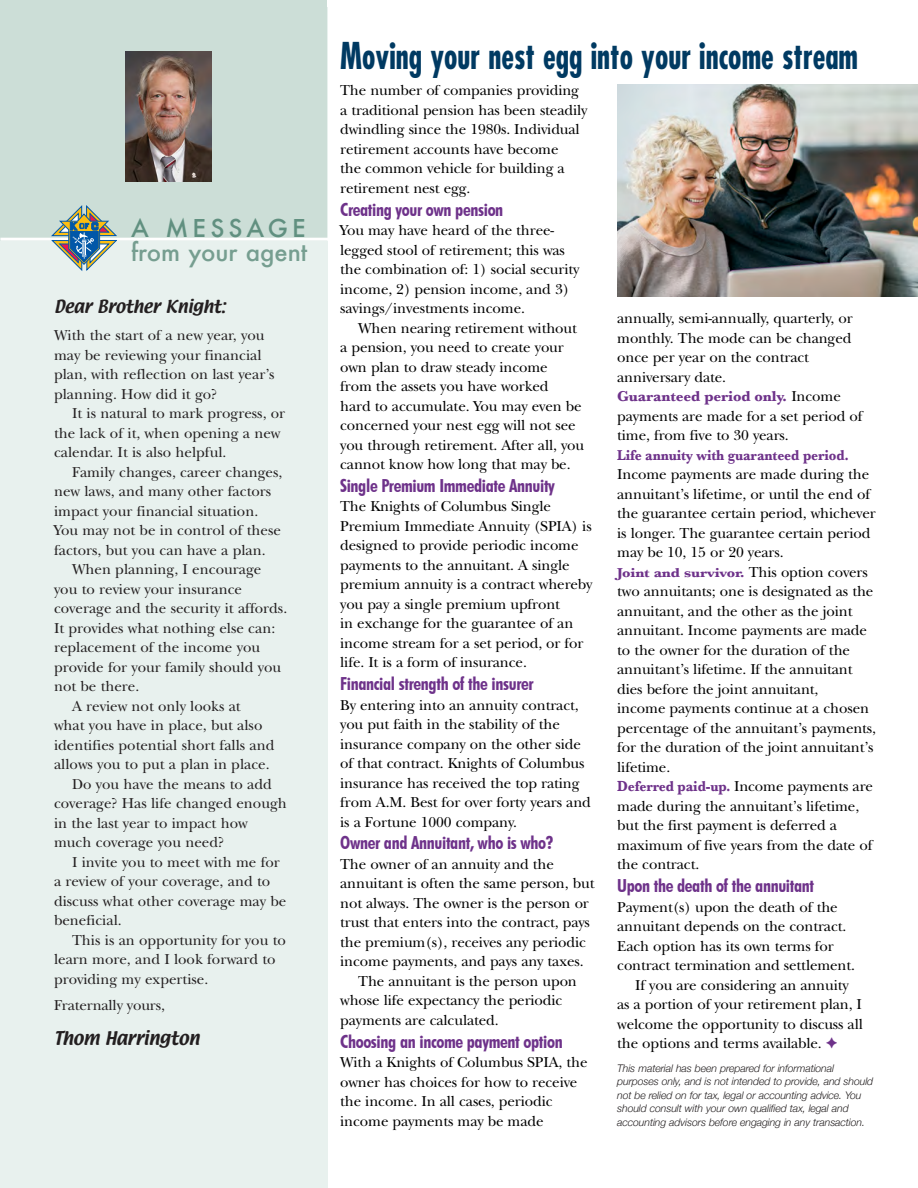
<style>
.page{position:relative;width:918px;height:1188px;background:#fff}
.page>*{position:absolute;margin:0;border:0;box-sizing:border-box;transform-origin:0 0}
.t1{font:700 condensed 36px "Futura";color:#003a62;scale:.85 1}
.t2{font:500 24px "Futura";color:#769e90}
.t3{font:500 24px "Futura";letter-spacing:.175em;color:#619080}
.t4{font:700 condensed 18px "Futura BT";letter-spacing:-.02em;color:#6e328a}
.t5{font:16.5px "Textile";letter-spacing:-.01em;color:#231f20}
.t6{font:15.75px "Textile";letter-spacing:-.01em;color:#231f20}
.t7{font:15px/19.5px "New Baskerville";letter-spacing:-.01em;color:#000}
.t8{font:15px/19.5px "New Baskerville";color:#231f20}
.t9{font:700 15px "Baskerville";letter-spacing:-.01em;color:#6e328a;scale:.9 1}
.t10{font:700 15px "Baskerville";letter-spacing:-.01em;color:#6e328a}
.t11{font:700 13.5px "Baskerville";letter-spacing:-.01em;color:#6e328a;scale:1.11 1}
.t12{font:italic 300 10.5px/13.5px "Helvetica Neue";letter-spacing:-.01em;color:#231f20}
.s1{font-family:"New Baskerville";font-weight:400;color:#000}
.s2{font-family:"New Baskerville";font-weight:400;font-size:15px;color:#000}
.s3{font-family:"Baskerville";font-weight:700;color:#6e328a}
.s4{color:#6e328a}
</style>
<div class="page">
<div style="left:0;top:8px;width:328px;height:1180px;background:#e8f1ee"></div>
<div style="left:0;top:0;width:327px;height:241px;background:#ccded7"></div>
<hr style="left:0;top:238px;width:329px;height:3px;background:#fff">
<svg style="left:49px;top:205px;width:68px;height:66px"></svg>
<img style="left:617px;top:84px;width:301px;height:213px">
<img style="left:125px;top:51px;width:87px;height:130px">
<h2 class="t3" style="left:131px;top:212px;width:176px">A MESSAGE</h2>
<h2 class="t2" style="left:131px;top:236px;width:178px">from your agent</h2>
<p class="t6" style="left:54px;top:295px;width:173px">Dear Brother Knight:</p>
<p class="t8" style="left:54px;top:326px;width:222px">With the start of a new year, you may be reviewing your financial plan, with reflection on last year’s planning. How did it go?</p>
<p class="t8" style="left:54px;top:404px;width:233px;text-indent:18px">It is natural to mark progress, or the lack of it, when opening a new calendar. It is also helpful.</p>
<p class="t8" style="left:54px;top:462px;width:230px;text-indent:18px">Family changes, career changes, new laws, and many other factors impact your financial situation.<br>You may not be in control of these factors, but you can have a plan.</p>
<p class="t8" style="left:72px;top:560px;width:191px">When planning, I encourage</p>
<p class="t8" style="left:54px;top:579px;width:190px">you to review your insurance</p>
<p class="t8" style="left:54px;top:599px;width:235px">coverage and the security it affords.</p>
<p class="t8" style="left:54px;top:618px;width:223px">It provides what nothing else can:</p>
<p class="t8" style="left:54px;top:638px;width:208px">replacement of the income you</p>
<p class="t8" style="left:54px;top:657px;width:229px">provide for your family should you</p>
<p class="t8" style="left:54px;top:677px;width:87px">not be there.</p>
<p class="t8" style="left:72px;top:696px;width:170px">A review not only looks at</p>
<p class="t8" style="left:54px;top:716px;width:210px">what you have in place, but also</p>
<p class="t8" style="left:54px;top:735px;width:222px">identifies potential short falls and</p>
<p class="t8" style="left:54px;top:755px;width:217px">allows you to put a plan in place.</p>
<p class="t8" style="left:72px;top:774px;width:201px">Do you have the means to add</p>
<p class="t8" style="left:54px;top:794px;width:234px">coverage? Has life changed enough</p>
<p class="t8" style="left:54px;top:813px;width:195px">in the last year to impact how</p>
<p class="t8" style="left:54px;top:833px;width:172px">much coverage you need?</p>
<p class="t8" style="left:72px;top:852px;width:209px">I invite you to meet with me for</p>
<p class="t8" style="left:54px;top:872px;width:218px">a review of your coverage, and to</p>
<p class="t8" style="left:54px;top:891px;width:234px">discuss what other coverage may be</p>
<p class="t8" style="left:54px;top:911px;width:69px">beneficial.</p>
<p class="t8" style="left:72px;top:930px;width:215px">This is an opportunity for you to</p>
<p class="t8" style="left:54px;top:950px;width:223px">learn more, and I look forward to</p>
<p class="t8" style="left:54px;top:969px;width:156px">providing my expertise.</p>
<p class="t8" style="left:54px;top:996px;width:112px">Fraternally yours,</p>
<p class="t5" style="left:54px;top:1026px;width:147px">Thom Harrington</p>
<h1 class="t1" style="left:340px;top:33px;width:611px">Moving your nest egg into your income stream</h1>
<p class="t7" style="left:340px;top:81px;width:249px">The number of companies providing a traditional pension has been steadily dwindling since the 1980s. Individual retirement accounts have become<br>the common vehicle for building a retirement nest egg.</p>
<p class="t4" style="left:340px;top:198px;width:165px">Creating your own pension</p>
<p class="t7" style="left:340px;top:221px;width:241px">You may have heard of the three&shy;legged stool of retirement; this was the combination of: 1) social security income, 2) pension income, and 3) savings/investments income.</p>
<p class="t7" style="left:340px;top:318px;width:246px;text-indent:18px">When nearing retirement without a pension, you need to create your own plan to draw steady income<br>from the assets you have worked<br>hard to accumulate. You may even be concerned your nest egg will not see you through retirement. After all, you cannot know how long that may be.</p>
<p class="t4" style="left:340px;top:474px;width:216px">Single Premium Immediate Annuity</p>
<p class="t7" style="left:340px;top:497px;width:254px">The Knights of Columbus Single Premium Immediate Annuity (SPIA) is designed to provide periodic income payments to the annuitant. A single premium annuity is a contract whereby you pay a single premium upfront<br>in exchange for the guarantee of an income stream for a set period, or for life. It is a form of insurance.</p>
<p class="t4" style="left:340px;top:673px;width:195px">Financial strength of the insurer</p>
<p class="t7" style="left:340px;top:695px;width:252px">By entering into an annuity contract, you put faith in the stability of the insurance company on the other side of that contract. Knights of Columbus insurance has received the top rating from A.M. Best for over forty years and is a Fortune 1000 company.</p>
<p class="t4" style="left:340px;top:832px;width:215px">Owner and Annuitant, who is who?</p>
<p class="t7" style="left:340px;top:854px;width:215px">The owner of an annuity and the</p>
<p class="t7" style="left:340px;top:874px;width:256px">annuitant is often the same person, but</p>
<p class="t7" style="left:340px;top:893px;width:250px">not always. The owner is the person or</p>
<p class="t7" style="left:340px;top:913px;width:251px">trust that enters into the contract, pays</p>
<p class="t7" style="left:340px;top:932px;width:247px">the premium(s), receives any periodic</p>
<p class="t7" style="left:340px;top:952px;width:245px">income payments, and pays any taxes.</p>
<p class="t7" style="left:358px;top:971px;width:220px">The annuitant is the person upon</p>
<p class="t7" style="left:340px;top:991px;width:224px">whose life expectancy the periodic</p>
<p class="t7" style="left:340px;top:1010px;width:160px">payments are calculated.</p>
<p class="t4" style="left:340px;top:1030px;width:224px">Choosing an income payment option</p>
<p class="t7" style="left:340px;top:1053px;width:249px">With a Knights of Columbus SPIA, the owner has choices for how to receive the income. In all cases, periodic income payments may be made</p>
<p class="t7" style="left:617px;top:309px;width:237px">annually, semi-annually, quarterly, or monthly. The mode can be changed once per year on the contract anniversary date.</p>
<p class="t10" style="left:617px;top:388px;width:225px">Guaranteed period only. <span class="s1">Income</span></p>
<p class="t7" style="left:617px;top:406px;width:247px">payments are made for a set period of time, from five to 30 years.</p>
<p class="t9" style="left:617px;top:446px;width:259px">Life annuity with guaranteed period.</p>
<p class="t7" style="left:617px;top:465px;width:260px">Income payments are made during the annuitant’s lifetime, or until the end of the guarantee certain period, whichever is longer. The guarantee certain period may be 10, 15 or 20 years.</p>
<p class="t11" style="left:617px;top:565px;width:227px">Joint and survivor. <span class="s2">This option covers</span></p>
<p class="t7" style="left:617px;top:582px;width:260px">two annuitants; one is designated as the annuitant, and the other as the joint annuitant. Income payments are made to the owner for the duration of the annuitant’s lifetime. If the annuitant dies before the joint annuitant,<br>income payments continue at a chosen percentage of the annuitant’s payments, for the duration of the joint annuitant’s lifetime.<br><span class="s3">Deferred paid-up.</span> Income payments are made during the annuitant’s lifetime, but the first payment is deferred a maximum of five years from the date of the contract.</p>
<p class="t4" style="left:617px;top:875px;width:199px">Upon the death of the annuitant</p>
<p class="t7" style="left:617px;top:897px;width:222px">Payment(s) upon the death of the</p>
<p class="t7" style="left:617px;top:917px;width:231px">annuitant depends on the contract.</p>
<p class="t7" style="left:617px;top:936px;width:218px">Each option has its own terms for</p>
<p class="t7" style="left:617px;top:956px;width:239px">contract termination and settlement.</p>
<p class="t7" style="left:635px;top:975px;width:215px">If you are considering an annuity</p>
<p class="t7" style="left:617px;top:995px;width:246px">as a portion of your retirement plan, I</p>
<p class="t7" style="left:617px;top:1014px;width:247px">welcome the opportunity to discuss all</p>
<p class="t7" style="left:617px;top:1034px;width:222px">the options and terms available. <span class="s4">✦</span></p>
<p class="t12" style="left:617px;top:1061px;width:258px">This material has been prepared for informational purposes only, and is not intended to provide, and should not be relied on for tax, legal or accounting advice. You should consult with your own qualified tax, legal and accounting advisors before engaging in any transaction.</p>
</div>
